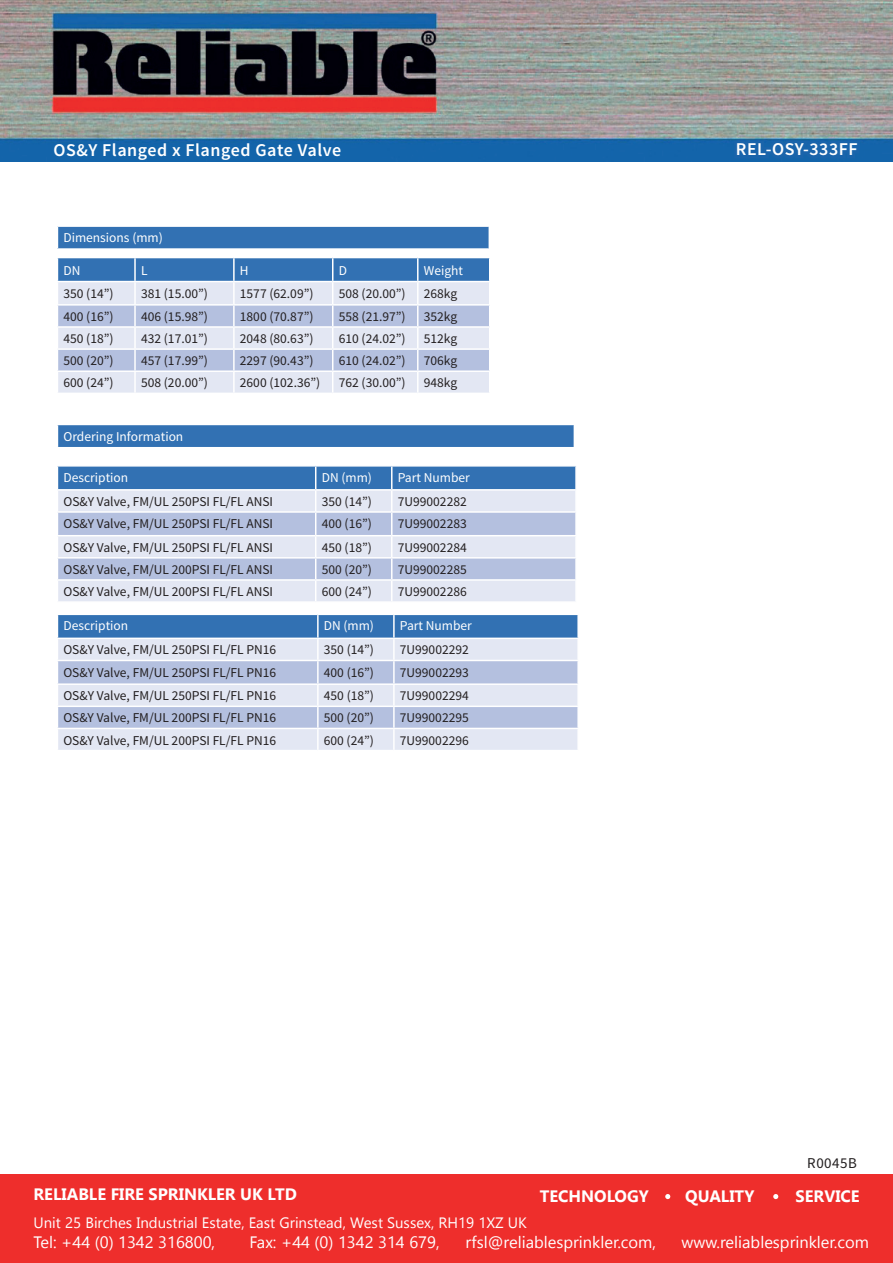
<style>
.page{position:relative;width:893px;height:1263px;background:#fff}
.page>*{position:absolute;margin:0;border:0;box-sizing:border-box;transform-origin:0 0}
.t1{font:600 18px "Source Sans Pro";letter-spacing:.03em;color:#fff}
.t2{font:18px "Myriad Pro";color:#fff}
.t3{font:16.5px "Nirmala UI";color:#fff}
.t4{font:700 16.5px "Nirmala UI";color:#fff}
.t5{font:15px "Nirmala UI";color:#fff}
.t6{font:15px "Source Sans Pro";letter-spacing:.03em;color:#231f20}
.t7{font:15px "Source Sans Pro";color:#000}
.t8{font:13.5px "Source Sans Pro";color:#231f20}
.t9{font:13.5px "Source Sans Pro";color:#fff}
</style>
<div class="page">
<img style="left:0;top:0;width:893px;height:162px">
<div style="left:0;top:1185px;width:893px;height:78px;background:#ee2e2c"></div>
<div style="left:0;top:1173px;width:893px;height:87px;background:#ee2e2c"></div>
<svg style="left:665px;top:1194px;width:5px;height:5px"></svg>
<svg style="left:773px;top:1194px;width:5px;height:5px"></svg>
<svg style="left:57px;top:614px;width:521px;height:136px;background:#b8c8e2"></svg>
<hr style="left:318px;top:728px;width:76px;height:1px;background:#fff">
<hr style="left:317px;top:729px;width:2px;height:21px;background:#fff">
<hr style="left:394px;top:728px;width:185px;height:1px;background:#fff">
<hr style="left:393px;top:729px;width:2px;height:21px;background:#fff">
<hr style="left:577px;top:729px;width:2px;height:21px;background:#fff">
<svg style="left:57px;top:466px;width:519px;height:135px;background:#b8c8e2"></svg>
<hr style="left:575px;top:581px;width:2px;height:20px;background:#fff">
<div style="left:57px;top:424px;width:517px;height:24px;background:#3271b3"></div>
<hr style="left:57px;top:424px;width:518px;height:1px;background:#fff">
<svg style="left:57px;top:425px;width:1px;height:22px"></svg>
<hr style="left:57px;top:447px;width:518px;height:1px;background:#fff">
<svg style="left:57px;top:258px;width:433px;height:135px;background:#bac9e3"></svg>
<div style="left:57px;top:226px;width:432px;height:23px;background:#3271b3"></div>
<hr style="left:57px;top:225px;width:433px;height:2px;background:#fff">
<svg style="left:57px;top:227px;width:1px;height:21px"></svg>
<hr style="left:57px;top:248px;width:433px;height:2px;background:#fff">
<svg style="left:731px;top:137px;width:132px;height:25px;background:#1f69aa"></svg>
<svg style="left:803px;top:1173px;width:59px;height:1px"></svg>
<h1 class="t1" style="left:736px;top:138px;width:123px">REL-OSY-333FF</h1>
<h1 class="t1" style="left:54px;top:139px;width:289px">OS&amp;Y Flanged x Flanged Gate Valve</h1>
<h1 class="t1" style="left:819px;top:139px;width:21px">99</h1>
<p class="t9" style="left:63px;top:229px;width:101px">Dimensions (mm)</p>
<p class="t9" style="left:63px;top:262px;width:18px">DN</p>
<p class="t9" style="left:141px;top:262px;width:8px">L</p>
<p class="t9" style="left:240px;top:262px;width:10px">H</p>
<p class="t9" style="left:339px;top:262px;width:10px">D</p>
<p class="t9" style="left:424px;top:262px;width:41px">Weight</p>
<p class="t8" style="left:63px;top:285px;width:52px">350 (14”)</p>
<p class="t8" style="left:141px;top:285px;width:68px">381 (15.00”)</p>
<p class="t8" style="left:240px;top:285px;width:75px">1577 (62.09”)</p>
<p class="t8" style="left:339px;top:285px;width:68px">508 (20.00”)</p>
<p class="t8" style="left:424px;top:285px;width:35px">268kg</p>
<p class="t8" style="left:63px;top:308px;width:52px">400 (16”)</p>
<p class="t8" style="left:141px;top:308px;width:68px">406 (15.98”)</p>
<p class="t8" style="left:240px;top:308px;width:75px">1800 (70.87”)</p>
<p class="t8" style="left:339px;top:308px;width:68px">558 (21.97”)</p>
<p class="t8" style="left:424px;top:308px;width:35px">352kg</p>
<p class="t8" style="left:63px;top:330px;width:52px">450 (18”)</p>
<p class="t8" style="left:141px;top:330px;width:68px">432 (17.01”)</p>
<p class="t8" style="left:240px;top:330px;width:75px">2048 (80.63”)</p>
<p class="t8" style="left:339px;top:330px;width:68px">610 (24.02”)</p>
<p class="t8" style="left:424px;top:330px;width:35px">512kg</p>
<p class="t8" style="left:63px;top:352px;width:52px">500 (20”)</p>
<p class="t8" style="left:141px;top:352px;width:68px">457 (17.99”)</p>
<p class="t8" style="left:240px;top:352px;width:75px">2297 (90.43”)</p>
<p class="t8" style="left:339px;top:352px;width:68px">610 (24.02”)</p>
<p class="t8" style="left:424px;top:352px;width:35px">706kg</p>
<p class="t8" style="left:63px;top:374px;width:52px">600 (24”)</p>
<p class="t8" style="left:141px;top:374px;width:68px">508 (20.00”)</p>
<p class="t8" style="left:240px;top:374px;width:82px">2600 (102.36”)</p>
<p class="t8" style="left:339px;top:374px;width:68px">762 (30.00”)</p>
<p class="t8" style="left:424px;top:374px;width:35px">948kg</p>
<p class="t9" style="left:63px;top:428px;width:121px">Ordering Information</p>
<p class="t9" style="left:63px;top:469px;width:66px">Description</p>
<p class="t9" style="left:322px;top:469px;width:52px">DN (mm)</p>
<p class="t9" style="left:398px;top:469px;width:74px">Part Number</p>
<p class="t8" style="left:63px;top:493px;width:211px">OS&amp;Y Valve, FM/UL 250PSI FL/FL ANSI</p>
<p class="t8" style="left:322px;top:493px;width:52px">350 (14”)</p>
<p class="t8" style="left:398px;top:493px;width:71px">7U99002282</p>
<p class="t8" style="left:63px;top:515px;width:211px">OS&amp;Y Valve, FM/UL 250PSI FL/FL ANSI</p>
<p class="t8" style="left:322px;top:515px;width:52px">400 (16”)</p>
<p class="t8" style="left:398px;top:515px;width:71px">7U99002283</p>
<p class="t8" style="left:63px;top:539px;width:211px">OS&amp;Y Valve, FM/UL 250PSI FL/FL ANSI</p>
<p class="t8" style="left:322px;top:539px;width:52px">450 (18”)</p>
<p class="t8" style="left:398px;top:539px;width:71px">7U99002284</p>
<p class="t8" style="left:63px;top:561px;width:211px">OS&amp;Y Valve, FM/UL 200PSI FL/FL ANSI</p>
<p class="t8" style="left:322px;top:561px;width:52px">500 (20”)</p>
<p class="t8" style="left:398px;top:561px;width:71px">7U99002285</p>
<p class="t8" style="left:63px;top:583px;width:211px">OS&amp;Y Valve, FM/UL 200PSI FL/FL ANSI</p>
<p class="t8" style="left:322px;top:583px;width:52px">600 (24”)</p>
<p class="t8" style="left:398px;top:583px;width:71px">7U99002286</p>
<p class="t9" style="left:63px;top:618px;width:66px">Description</p>
<p class="t9" style="left:324px;top:618px;width:52px">DN (mm)</p>
<p class="t9" style="left:400px;top:618px;width:74px">Part Number</p>
<p class="t8" style="left:63px;top:642px;width:214px">OS&amp;Y Valve, FM/UL 250PSI FL/FL PN16</p>
<p class="t8" style="left:324px;top:642px;width:52px">350 (14”)</p>
<p class="t8" style="left:400px;top:642px;width:71px">7U99002292</p>
<p class="t8" style="left:63px;top:664px;width:214px">OS&amp;Y Valve, FM/UL 250PSI FL/FL PN16</p>
<p class="t8" style="left:324px;top:664px;width:52px">400 (16”)</p>
<p class="t8" style="left:400px;top:664px;width:71px">7U99002293</p>
<p class="t8" style="left:63px;top:687px;width:214px">OS&amp;Y Valve, FM/UL 250PSI FL/FL PN16</p>
<p class="t8" style="left:324px;top:687px;width:52px">450 (18”)</p>
<p class="t8" style="left:400px;top:687px;width:71px">7U99002294</p>
<p class="t8" style="left:63px;top:710px;width:214px">OS&amp;Y Valve, FM/UL 200PSI FL/FL PN16</p>
<p class="t8" style="left:324px;top:710px;width:52px">500 (20”)</p>
<p class="t8" style="left:400px;top:710px;width:71px">7U99002295</p>
<p class="t8" style="left:63px;top:732px;width:214px">OS&amp;Y Valve, FM/UL 200PSI FL/FL PN16</p>
<p class="t8" style="left:324px;top:732px;width:52px">600 (24”)</p>
<p class="t8" style="left:400px;top:732px;width:71px">7U99002296</p>
<p class="t4" style="left:34px;top:1182px;width:265px">RELIABLE FIRE SPRINKLER UK LTD</p>
<p class="t5" style="left:34px;top:1210px;width:495px">Unit 25 Birches Industrial Estate, East Grinstead, West Sussex, RH19 1XZ UK</p>
<h1 class="t2" style="left:54px;top:1206px;width:248px">RELIABLE FIRE SPRINKLER UK LTD</h1>
<p class="t6" style="left:807px;top:1153px;width:51px">R0045B</p>
<p class="t7" style="left:833px;top:1154px;width:17px">12</p>
<p class="t4" style="left:540px;top:1183px;width:111px">TECHNOLOGY</p>
<p class="t4" style="left:685px;top:1183px;width:71px">QUALITY</p>
<p class="t4" style="left:795px;top:1183px;width:66px">SERVICE</p>
<p class="t3" style="left:34px;top:1229px;width:183px">Tel: +44 (0) 1342 316800,</p>
<p class="t3" style="left:250px;top:1229px;width:192px">Fax: +44 (0) 1342 314 679,</p>
<p class="t3" style="left:466px;top:1229px;width:192px">rfsl@reliablesprinkler.com,</p>
<p class="t3" style="left:682px;top:1229px;width:189px">www.reliablesprinkler.com</p>
</div>
